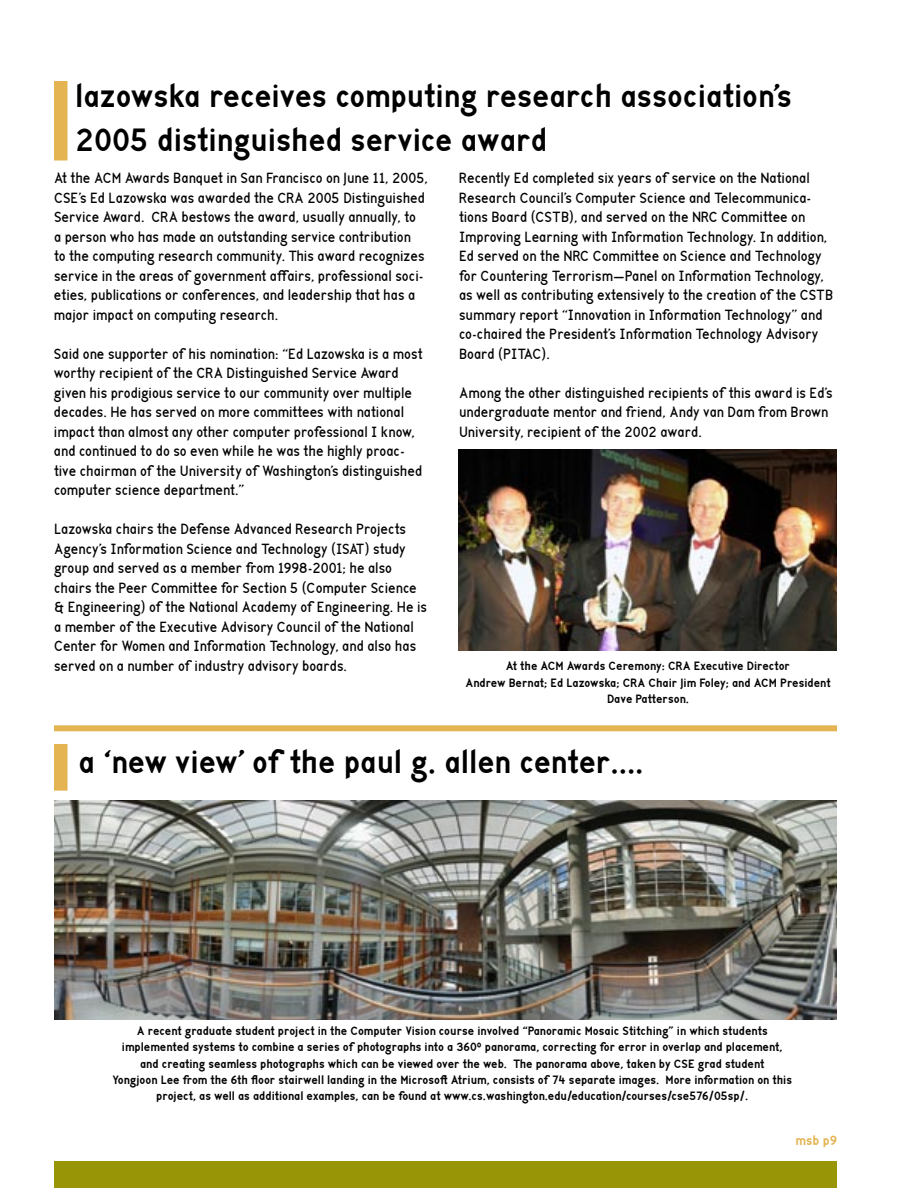
<style>
.page{position:relative;width:918px;height:1188px;background:#fff}
.page>*{position:absolute;margin:0;border:0;box-sizing:border-box;transform-origin:0 0}
.t1{font:700 36px/43.2px "Gf Index";color:#000}
.t2{font:16.5px/19.5px "Gf Index";color:#000}
.t3{font:700 15px "Gf Index";color:#e4b453}
.t4{font:700 13.5px/16.2px "Gf Index";color:#000;text-align:center}
</style>
<div class="page">
<div style="left:54px;top:1161px;width:783px;height:27px;background:#989606"></div>
<div style="left:55px;top:82px;width:12px;height:78px;background:#e4b453"></div>
<div style="left:54px;top:81px;width:14px;height:79px;border:2px solid #e4b453"></div>
<img style="left:459px;top:449px;width:378px;height:201px">
<div style="left:54px;top:725px;width:783px;height:6px;background:#e4b453"></div>
<div style="left:55px;top:745px;width:12px;height:45px;background:#e4b453"></div>
<div style="left:54px;top:744px;width:14px;height:47px;border:2px solid #e4b453"></div>
<img style="left:54px;top:800px;width:783px;height:219px">
<h1 class="t1" style="left:75px;top:76px;width:718px">lazowska receives computing research association’s<br>2005 distinguished service award</h1>
<p class="t2" style="left:54px;top:169px;width:376px">At the ACM Awards Banquet in San Francisco on June 11, 2005, CSE’s Ed Lazowska was awarded the CRA 2005 Distinguished Service Award. CRA bestows the award, usually annually, to<br>a person who has made an outstanding service contribution<br>to the computing research community. This award recognizes service in the areas of government affairs, professional soci&shy;eties, publications or conferences, and leadership that has a major impact on computing research.</p>
<p class="t2" style="left:54px;top:345px;width:370px">Said one supporter of his nomination: “Ed Lazowska is a most worthy recipient of the CRA Distinguished Service Award given his prodigious service to our community over multiple decades. He has served on more committees with national impact than almost any other computer professional I know, and continued to do so even while he was the highly proac&shy;tive chairman of the University of Washington’s distinguished computer science department.”</p>
<p class="t2" style="left:54px;top:520px;width:375px">Lazowska chairs the Defense Advanced Research Projects Agency’s Information Science and Technology (ISAT) study group and served as a member from 1998-2001; he also chairs the Peer Committee for Section 5 (Computer Science &amp; Engineering) of the National Academy of Engineering. He is a member of the Executive Advisory Council of the National Center for Women and Information Technology, and also has served on a number of industry advisory boards.</p>
<p class="t2" style="left:459px;top:169px;width:376px">Recently Ed completed six years of service on the National Research Council’s Computer Science and Telecommunica&shy;tions Board (CSTB), and served on the NRC Committee on Improving Learning with Information Technology. In addition, Ed served on the NRC Committee on Science and Technology for Countering Terrorism—Panel on Information Technology, as well as contributing extensively to the creation of the CSTB summary report “Innovation in Information Technology” and co-chaired the President’s Information Technology Advisory Board (PITAC).</p>
<p class="t2" style="left:459px;top:384px;width:375px">Among the other distinguished recipients of this award is Ed’s undergraduate mentor and friend, Andy van Dam from Brown<br>University, recipient of the 2002 award.</p>
<p class="t4" style="left:465px;top:659px;width:367px">At the ACM Awards Ceremony: CRA Executive Director<br>Andrew Bernat; Ed Lazowska; CRA Chair Jim Foley; and ACM President<br>Dave Patterson.</p>
<h1 class="t1" style="left:78px;top:742px;width:567px">a ‘new view’ of the paul g. allen center....</h1>
<p class="t4" style="left:112px;top:1023px;width:681px">A recent graduate student project in the Computer Vision course involved “Panoramic Mosaic Stitching” in which students implemented systems to combine a series of photographs into a 360º panorama, correcting for error in overlap and placement, and creating seamless photographs which can be viewed over the web. The panorama above, taken by CSE grad student<br>Yongjoon Lee from the 6th floor stairwell landing in the Microsoft Atrium, consists of 74 separate images. More information on this project, as well as additional examples, can be found at www.cs.washington.edu/education/courses/cse576/05sp/.</p>
<p class="t3" style="left:796px;top:1133px;width:43px">msb p9</p>
</div>
